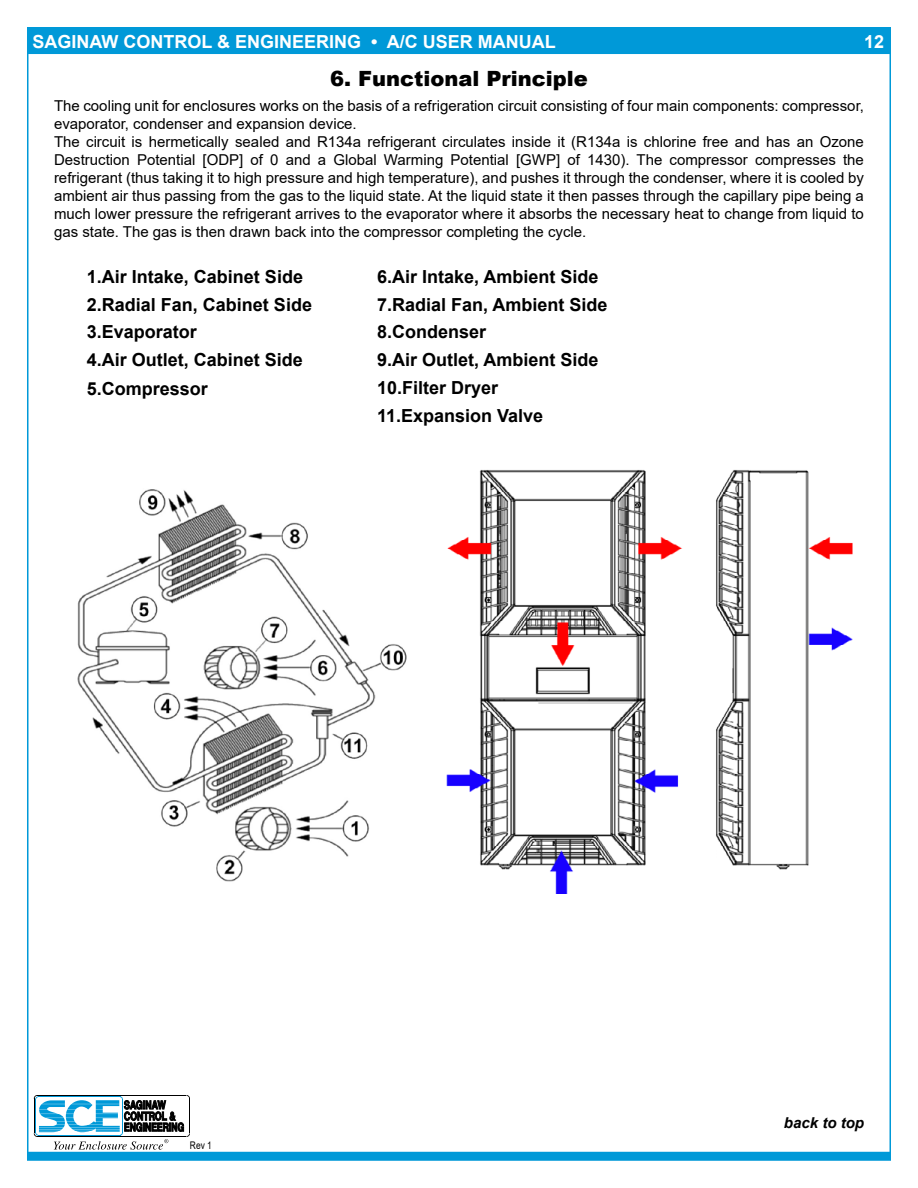
<style>
.page{position:relative;width:918px;height:1188px;background:#fff}
.page>*{position:absolute;margin:0;border:0;box-sizing:border-box;transform-origin:0 0}
.t1{font:900 21px "Arial";color:#000}
.t2{font:700 18px/27.9px "Arial";color:#000}
.t3{font:700 18px "Arial";color:#fff}
.t4{font:15px/18px "Arial";color:#000}
.t5{font:italic 700 15px "Arial";color:#000}
.t6{font:10.5px "Arial";color:#000;scale:.8 1}
.s1{font-weight:400;font-size:12px;color:#000}
</style>
<div class="page">
<div style="left:27px;top:1152px;width:864px;height:9px;background:#0099d8"></div>
<svg style="left:34px;top:1095px;width:156px;height:55px"></svg>
<div style="left:27px;top:27px;width:864px;height:27px;background:#0099d8"></div>
<img style="left:77px;top:489px;width:330px;height:393px">
<img style="left:446px;top:470px;width:407px;height:424px">
<p class="t3" style="left:28px;top:29px;width:529px"><span class="s1">B</span>SAGINAW CONTROL &amp; ENGINEERING • A/C USER MANUAL</p>
<p class="t3" style="left:864px;top:29px;width:22px">12</p>
<h1 class="t1" style="left:330px;top:63px;width:259px">6. Functional Principle</h1>
<p class="t4" style="left:54px;top:97px;width:812px">The cooling unit for enclosures works on the basis of a refrigeration circuit consisting of four main components: compressor, evaporator, condenser and expansion device.<br>The circuit is hermetically sealed and R134a refrigerant circulates inside it (R134a is chlorine free and has an Ozone Destruction Potential [ODP] of 0 and a Global Warming Potential [GWP] of 1430). The compressor compresses the refrigerant (thus taking it to high pressure and high temperature), and pushes it through the condenser, where it is cooled by ambient air thus passing from the gas to the liquid state. At the liquid state it then passes through the capillary pipe being a much lower pressure the refrigerant arrives to the evaporator where it absorbs the necessary heat to change from liquid to gas state. The gas is then drawn back into the compressor completing the cycle.</p>
<p class="t2" style="left:87px;top:263px;width:227px">1.Air Intake, Cabinet Side<br>2.Radial Fan, Cabinet Side<br>3.Evaporator<br>4.Air Outlet, Cabinet Side<br>5.Compressor</p>
<p class="t2" style="left:377px;top:263px;width:232px">6.Air Intake, Ambient Side<br>7.Radial Fan, Ambient Side<br>8.Condenser<br>9.Air Outlet, Ambient Side<br>10.Filter Dryer<br>11.Expansion Valve</p>
<p class="t6" style="left:190px;top:1138px;width:29px">Rev 1</p>
<p class="t5" style="left:784px;top:1113px;width:82px">back to top</p>
</div>
